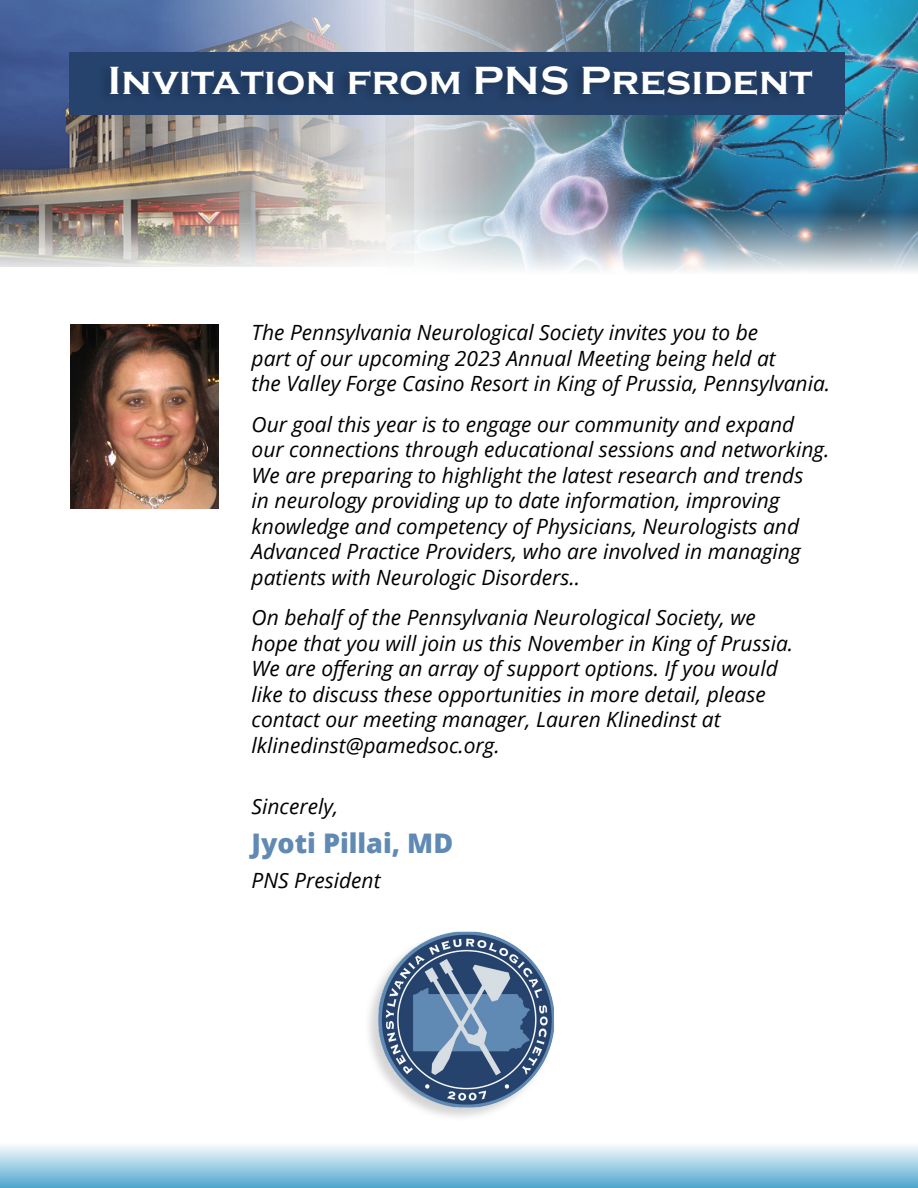
<style>
.page{position:relative;width:918px;height:1188px;background:#fff}
.page>*{position:absolute;margin:0;border:0;box-sizing:border-box;transform-origin:0 0}
.t1{font:700 40.5px "Copperplate Gothic";letter-spacing:.01em;color:#fff}
.t2{font:700 40.5px "Copperplate Gothic";letter-spacing:-.01em;color:#fff}
.t3{font:800 27px "Open Sans";color:#608ab4}
.t4{font:italic 21px/25.5px "Open Sans";color:#000}
</style>
<div class="page">
<div style="left:363px;top:930px;width:193px;height:192px;background:#000;opacity:.17"></div>
<img style="left:378px;top:932px;width:176px;height:175px">
<img style="left:70px;top:324px;width:148px;height:184px">
<img style="left:0;top:0;width:386px;height:212px">
<img style="left:386px;top:0;width:532px;height:212px">
<img style="left:0;top:212px;width:918px;height:60px">
<div style="left:69px;top:52px;width:776px;height:63px;background:#26436d"></div>
<div style="left:97px;top:61px;width:717px;height:45px;background:#244068"></div>
<div style="left:0;top:1143px;width:918px;height:45px;background:linear-gradient(to bottom,#fcfdfe,#4ea5cd)"></div>
<h1 class="t1" style="left:108px;top:58px;width:706px">Invitation from PNS President</h1>
<h1 class="t2" style="left:215px;top:58px;width:481px">General Information</h1>
<p class="t4" style="left:252px;top:319px;width:580px">The Pennsylvania Neurological Society invites you to be<br>part of our upcoming 2023 Annual Meeting being held at<br>the Valley Forge Casino Resort in King of Prussia, Pennsylvania.</p>
<p class="t4" style="left:252px;top:411px;width:579px">Our goal this year is to engage our community and expand our connections through educational sessions and networking.<br>We are preparing to highlight the latest research and trends<br>in neurology providing up to date information, improving knowledge and competency of Physicians, Neurologists and Advanced Practice Providers, who are involved in managing patients with Neurologic Disorders..</p>
<p class="t4" style="left:252px;top:604px;width:543px">On behalf of the Pennsylvania Neurological Society, we hope that you will join us this November in King of Prussia.<br>We are offering an array of support options. If you would like to discuss these opportunities in more detail, please contact our meeting manager, Lauren Klinedinst at lklinedinst@pamedsoc.org.</p>
<p class="t4" style="left:252px;top:793px;width:88px">Sincerely,</p>
<p class="t3" style="left:252px;top:823px;width:203px">Jyoti Pillai, MD</p>
<p class="t4" style="left:252px;top:867px;width:130px">PNS President</p>
</div>
